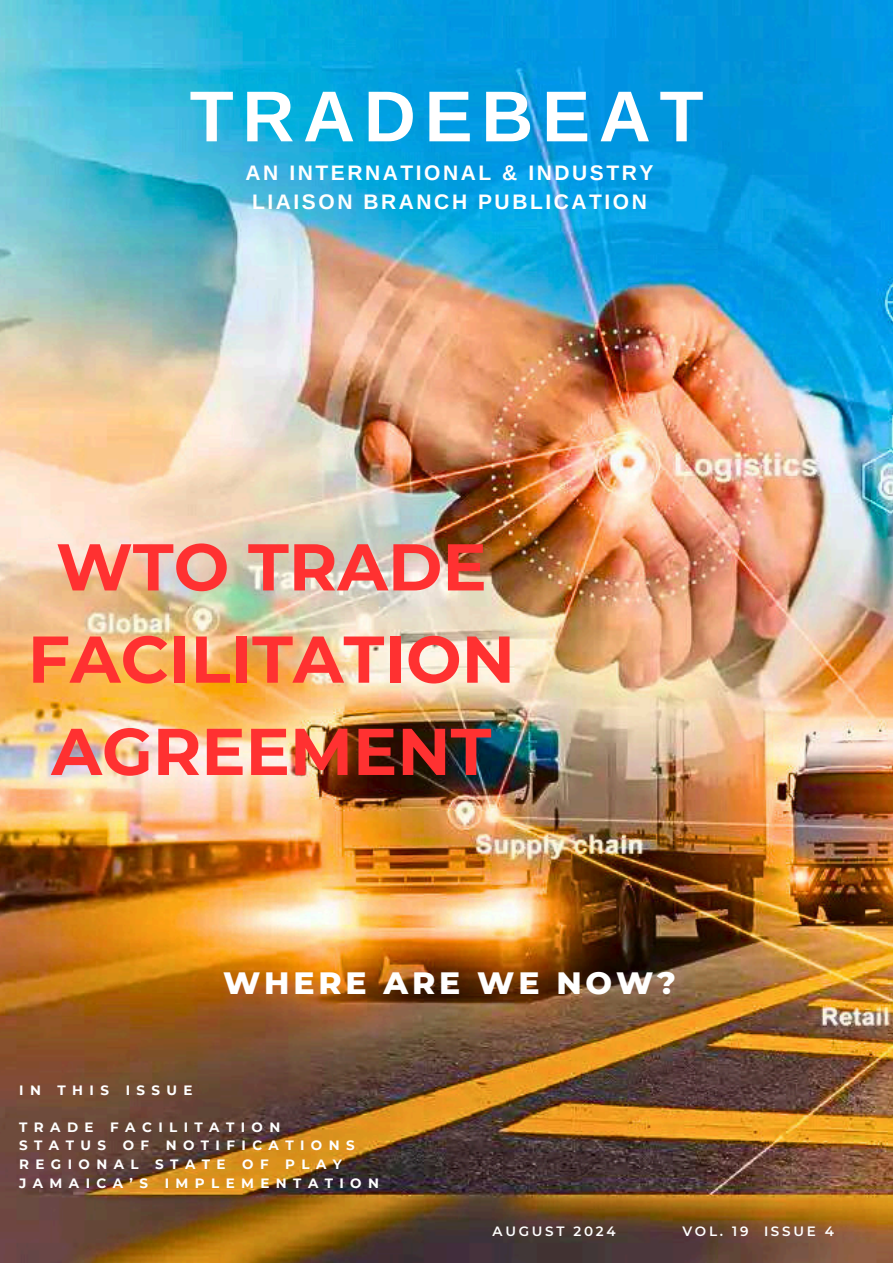
<style>
.page{position:relative;width:893px;height:1263px;background:#fff}
.page>*{position:absolute;margin:0;border:0;box-sizing:border-box;transform-origin:0 0}
.t1{font:700 72px "Arimo";letter-spacing:.12em;color:#fff}
.t2{font:700 66px/92.2px "Montserrat";color:#ff3131;text-align:center}
.t3{font:800 31.5px "Montserrat";letter-spacing:.12em;color:#fff}
.t4{font:700 21px/29.2px "Arimo";letter-spacing:.12em;color:#fff;text-align:center}
.t5{font:700 13.5px "Montserrat";letter-spacing:.475em;color:#fff}
.t6{font:600 13.5px "Montserrat";letter-spacing:.2em;color:#fff}
</style>
<div class="page">
<img style="left:0;top:0;width:893px;height:1263px">
<h3 class="t1" style="left:190px;top:76px;width:515px">TRADEBEAT</h3>
<h1 class="t4" style="left:245px;top:158px;width:409px">AN INTERNATIONAL &amp; INDUSTRY<br>LIAISON BRANCH PUBLICATION</h1>
<p class="t2" style="left:28px;top:521px;width:489px">WTO TRADE<br>FACILITATION<br>AGREEMENT</p>
<p class="t3" style="left:223px;top:963px;width:454px">WHERE ARE WE NOW?</p>
<h2 class="t5" style="left:19px;top:1082px;width:175px">IN THIS ISSUE</h2>
<p class="t5" style="left:19px;top:1119px;width:263px">TRADE FACILITATION</p>
<p class="t5" style="left:19px;top:1137px;width:337px">STATUS OF NOTIFICATIONS</p>
<p class="t5" style="left:19px;top:1156px;width:324px">REGIONAL STATE OF PLAY</p>
<p class="t5" style="left:19px;top:1174px;width:361px">JAMAICA’S IMPLEMENTATION</p>
<h1 class="t6" style="left:492px;top:1223px;width:124px">AUGUST 2024</h1>
<h1 class="t6" style="left:682px;top:1223px;width:153px">VOL. 19 ISSUE 4</h1>
</div>
